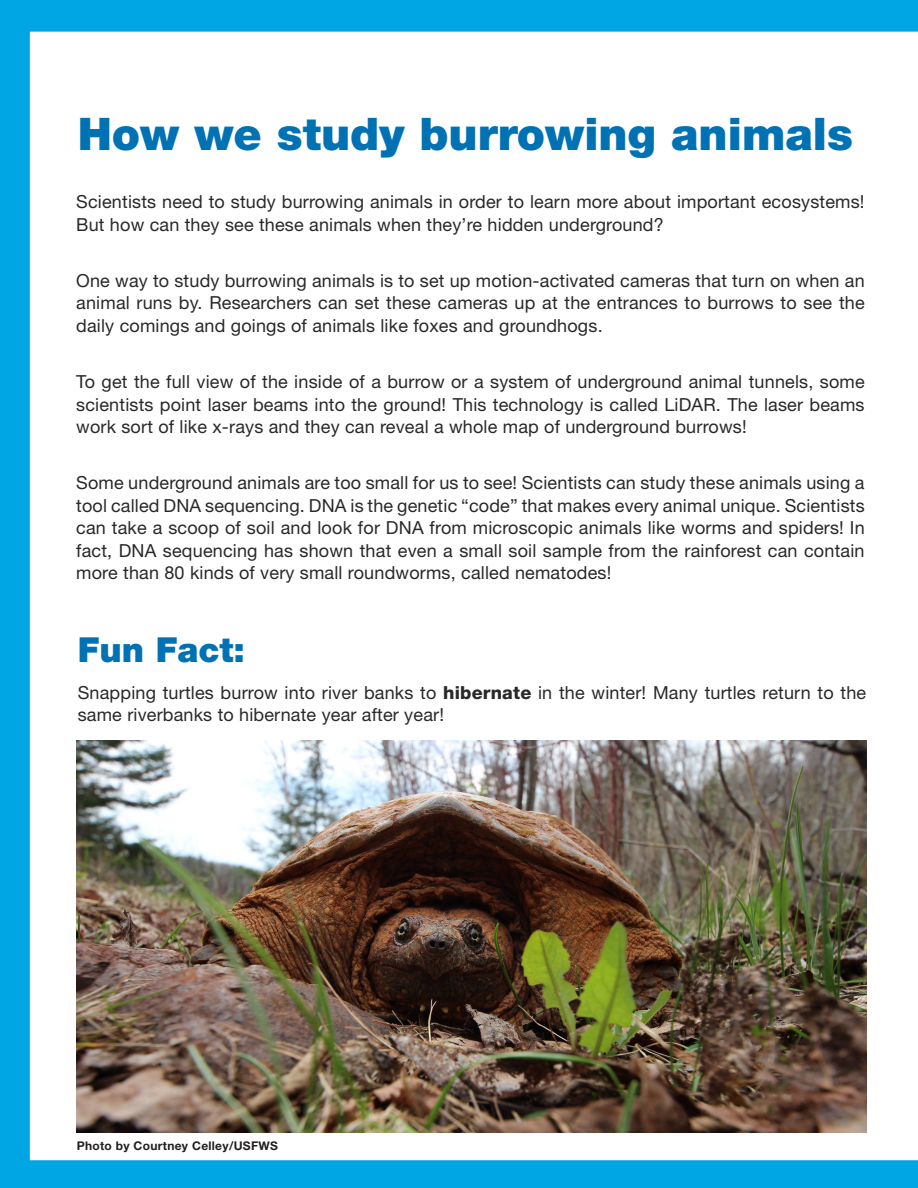
<style>
.page{position:relative;width:918px;height:1188px;background:#fff}
.page>*{position:absolute;margin:0;border:0;box-sizing:border-box;transform-origin:0 0}
.sub_22{font:900 45px "Helvetica Neue LT Std";color:#0072b4}
.sub_22-2{font:900 34.5px "Helvetica Neue LT Std";color:#0072b4}
.sub_22-3{font:18px/22.5px "Helvetica Neue LT Std";letter-spacing:.01em;color:#292929;text-align:justify}
.t1{font:700 12px "Helvetica Neue LT Std";letter-spacing:.025em;color:#231f20}
.s1{font-weight:800}
</style>
<div class="page">
<img style="left:0;top:0;width:918px;height:1188px">
<p class="sub_22" style="left:78px;top:108px;width:777px">How we study burrowing animals</p>
<p class="sub_22-3" style="left:76px;top:190px;width:790px">Scientists need to study burrowing animals in order to learn more about important ecosystems!<br>But how can they see these animals when they’re hidden underground?</p>
<p class="sub_22-3" style="left:76px;top:269px;width:790px">One way to study burrowing animals is to set up motion-activated cameras that turn on when an animal runs by. Researchers can set these cameras up at the entrances to burrows to see the daily comings and goings of animals like foxes and groundhogs.</p>
<p class="sub_22-3" style="left:76px;top:370px;width:790px">To get the full view of the inside of a burrow or a system of underground animal tunnels, some scientists point laser beams into the ground! This technology is called LiDAR. The laser beams work sort of like x-rays and they can reveal a whole map of underground burrows!</p>
<p class="sub_22-3" style="left:76px;top:471px;width:790px">Some underground animals are too small for us to see! Scientists can study these animals using a tool called DNA sequencing. DNA is the genetic “code” that makes every animal unique. Scientists can take a scoop of soil and look for DNA from microscopic animals like worms and spiders! In fact, DNA sequencing has shown that even a small soil sample from the rainforest can contain more than 80 kinds of very small roundworms, called nematodes!</p>
<p class="sub_22-2" style="left:78px;top:629px;width:169px">Fun Fact:</p>
<p class="sub_22-3" style="left:78px;top:681px;width:790px">Snapping turtles burrow into river banks to <span class="s1">hibernate</span> in the winter! Many turtles return to the same riverbanks to hibernate year after year!</p>
<p class="t1" style="left:77px;top:1138px;width:203px">Photo by Courtney Celley/USFWS</p>
</div>
